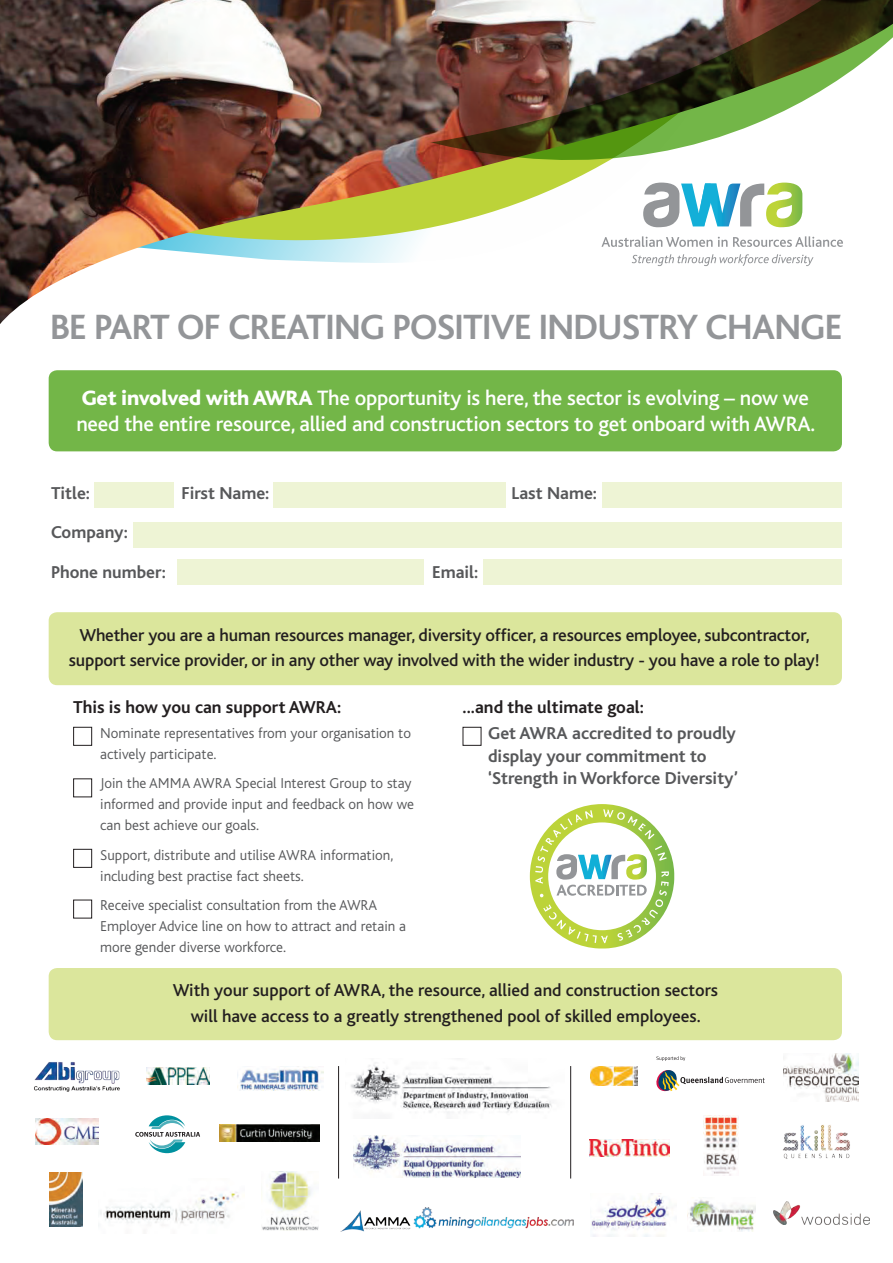
<style>
.page{position:relative;width:893px;height:1263px;background:#fff}
.page>*{position:absolute;margin:0;border:0;box-sizing:border-box;transform-origin:0 0}
.t1{font:700 36.75px "Bliss";letter-spacing:-.02em;color:#939598}
.t2{font:500 21.75px/25.5px "Bliss";letter-spacing:-.01em;color:#fff}
.t3{font:500 18px/25.5px "Bliss";letter-spacing:-.01em;color:#231f20;text-align:center}
.t4{font:700 18px/22.5px "Bliss";color:#57585a}
.t5{font:700 18px "Bliss";color:#231f20}
.t6{font:300 15px/21px "Bliss";color:#57585a}
.s1{font-weight:800}
</style>
<div class="page">
<div style="left:49px;top:370px;width:793px;height:81px;background:#73b648;border-radius:9px"></div>
<div style="left:49px;top:612px;width:793px;height:73px;background:#dbe69c;border-radius:9px"></div>
<div style="left:49px;top:968px;width:793px;height:72px;background:#dbe69c;border-radius:9px"></div>
<svg style="left:530px;top:804px;width:144px;height:144px"></svg>
<svg style="left:535px;top:809px;width:134px;height:134px"></svg>
<img style="left:0;top:0;width:843px;height:324px">
<img style="left:158px;top:0;width:735px;height:178px">
<div style="left:73px;top:727px;width:19px;height:19px;border:1px solid #231f20"></div>
<div style="left:463px;top:727px;width:18px;height:19px;border:1px solid #231f20"></div>
<div style="left:73px;top:778px;width:19px;height:19px;border:1px solid #231f20"></div>
<div style="left:73px;top:849px;width:19px;height:19px;border:1px solid #231f20"></div>
<div style="left:73px;top:900px;width:19px;height:18px;border:1px solid #231f20"></div>
<img style="left:351px;top:1062px;width:201px;height:52px">
<img style="left:354px;top:1135px;width:166px;height:43px">
<img style="left:146px;top:1068px;width:64px;height:16px">
<img style="left:237px;top:1066px;width:86px;height:24px">
<img style="left:36px;top:1118px;width:62px;height:26px">
<img style="left:49px;top:1173px;width:34px;height:54px">
<img style="left:100px;top:1192px;width:139px;height:32px">
<img style="left:262px;top:1171px;width:56px;height:60px">
<img style="left:783px;top:1053px;width:75px;height:48px">
<img style="left:589px;top:1140px;width:81px;height:16px">
<hr style="left:338px;top:1066px;width:1px;height:112px;background:#231f20">
<hr style="left:570px;top:1066px;width:1px;height:112px;background:#231f20">
<img style="left:219px;top:1124px;width:101px;height:17px">
<img style="left:341px;top:1207px;width:232px;height:24px">
<img style="left:590px;top:1066px;width:47px;height:19px">
<img style="left:703px;top:1115px;width:35px;height:60px">
<img style="left:591px;top:1194px;width:78px;height:42px">
<img style="left:688px;top:1199px;width:67px;height:32px">
<img style="left:773px;top:1201px;width:96px;height:23px">
<svg style="left:135px;top:1115px;width:65px;height:38px"></svg>
<img style="left:34px;top:1062px;width:86px;height:30px">
<img style="left:783px;top:1125px;width:67px;height:34px">
<svg style="left:656px;top:1070px;width:109px;height:22px"></svg>
<svg style="left:656px;top:1056px;width:29px;height:5px"></svg>
<div style="left:94px;top:482px;width:80px;height:26px;background:#eef4d5"></div>
<div style="left:273px;top:482px;width:232px;height:26px;background:#eef4d5"></div>
<div style="left:134px;top:522px;width:708px;height:25px;background:#eef4d5"></div>
<div style="left:178px;top:559px;width:246px;height:25px;background:#eef4d5"></div>
<div style="left:602px;top:482px;width:240px;height:26px;background:#eef4d5"></div>
<div style="left:483px;top:559px;width:359px;height:25px;background:#eef4d5"></div>
<h1 class="t1" style="left:50px;top:307px;width:81px">Be part</h1>
<h1 class="t1" style="left:177px;top:307px;width:666px">of creating positive industry change</h1>
<h2 class="t2" style="left:76px;top:386px;width:740px"><span class="s1">Get involved with AWRA</span> The opportunity is here, the sector is evolving – now we need the entire resource, allied and construction sectors to get onboard with AWRA.</h2>
<p class="t4" style="left:51px;top:482px;width:90px">Title: F</p>
<p class="t4" style="left:190px;top:482px;width:81px">irst Name:</p>
<p class="t4" style="left:512px;top:482px;width:87px">Last Name:</p>
<p class="t4" style="left:51px;top:513px;width:124px;line-height:39.5px">Company:<br>Phone number: E</p>
<p class="t4" style="left:441px;top:561px;width:39px">mail:</p>
<p class="t3" style="left:69px;top:622px;width:752px">Whether you are a human resources manager, diversity officer, a resources employee, subcontractor, support service provider, or in any other way involved with the wider industry - you have a role to play!</p>
<p class="t5" style="left:73px;top:697px;width:270px">This is how you can support AWRA:</p>
<p class="t6" style="left:100px;top:723px;width:312px;text-indent:-27px">• Nominate representatives from your organisation to actively participate.</p>
<p class="t6" style="left:100px;top:773px;width:315px;text-indent:-27px">• Join the AMMA AWRA Special Interest Group to stay informed and provide input and feedback on how we can best achieve our goals.</p>
<p class="t6" style="left:100px;top:845px;width:295px;text-indent:-27px">• Support, distribute and utilise AWRA information, including best practise fact sheets.</p>
<p class="t6" style="left:100px;top:895px;width:307px;text-indent:-27px">• Receive specialist consultation from the AWRA<br>Employer Advice line on how to attract and retain a more gender diverse workforce.</p>
<p class="t5" style="left:463px;top:697px;width:183px">...and the ultimate goal:</p>
<p class="t4" style="left:463px;top:723px;width:14px">G</p>
<p class="t4" style="left:488px;top:723px;width:251px;text-indent:12px">et AWRA accredited to proudly display your commitment to ‘Strength in Workforce Diversity’</p>
<p class="t3" style="left:173px;top:978px;width:547px">With your support of AWRA, the resource, allied and construction sectors will have access to a greatly strengthened pool of skilled employees.</p>
</div>
